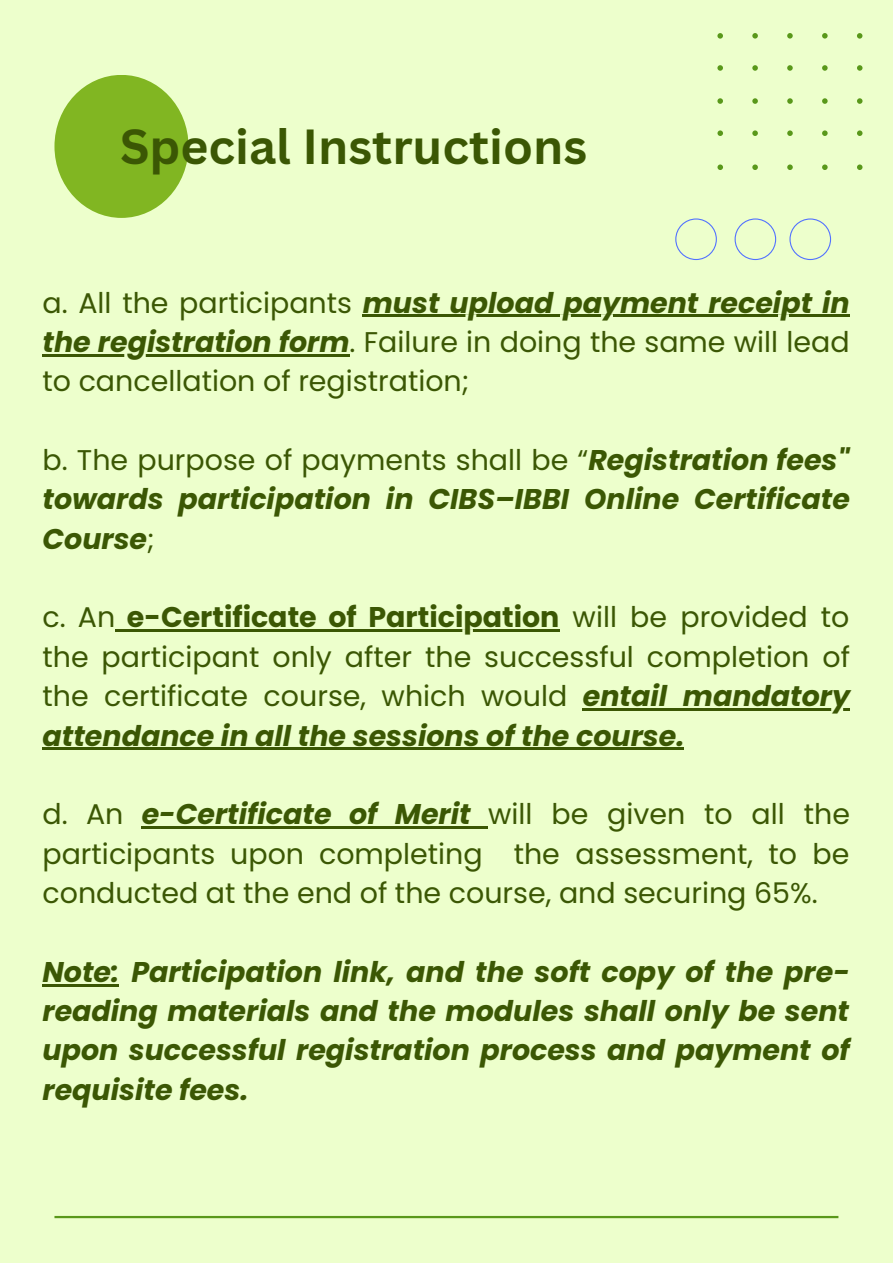
<style>
.page{position:relative;width:893px;height:1264px;background:#fff}
.page>*{position:absolute;margin:0;border:0;box-sizing:border-box;transform-origin:0 0}
.t1{font:700 48px "Canva Sans";color:#3b5704}
.t2{font:28.5px/39.3px "Poppins";color:#3b5704;text-align:justify}
.t3{font:italic 700 28.5px/39.3px "Poppins";color:#3b5704;text-align:justify}
.s1{font-weight:700;font-style:italic}
.s2{font-weight:400;font-style:normal}
.s3{font-weight:700}
</style>
<div class="page">
<div style="left:0;top:0;width:892px;height:1262px;background:#edffcc"></div>
<hr style="left:363px;top:315px;width:486px;height:2px;background:#3b5704">
<hr style="left:42px;top:354px;width:307px;height:2px;background:#3b5704">
<hr style="left:115px;top:629px;width:444px;height:3px;background:#3b5704">
<hr style="left:582px;top:708px;width:268px;height:2px;background:#3b5704">
<hr style="left:42px;top:747px;width:642px;height:3px;background:#3b5704">
<hr style="left:142px;top:826px;width:346px;height:2px;background:#3b5704">
<hr style="left:42px;top:983px;width:77px;height:3px;background:#3b5704">
<svg style="left:717px;top:33px;width:145px;height:137px"></svg>
<svg style="left:675px;top:218px;width:41px;height:42px"></svg>
<svg style="left:734px;top:218px;width:42px;height:42px"></svg>
<svg style="left:789px;top:218px;width:42px;height:42px"></svg>
<hr style="left:54px;top:1215px;width:784px;height:3px;background:#59981a">
<div style="left:54px;top:75px;width:134px;height:142px;background:#81b622;border-radius:50%"></div>
<h1 class="t1" style="left:120px;top:112px;width:468px">Special Instructions</h1>
<p class="t2" style="left:42px;top:283px;width:808px">a. All the participants <span class="s1">must upload payment receipt in the registration form</span>. Failure in doing the same will lead to cancellation of registration;</p>
<p class="t3" style="left:42px;top:440px;width:808px"><span class="s2">b. The purpose of payments shall be “</span>Registration fees" towards participation in CIBS–IBBI Online Certificate Course<span class="s2">;</span></p>
<p class="t2" style="left:42px;top:597px;width:809px">c. An <span class="s3">e-Certificate of Participation</span> will be provided to the participant only after the successful completion of the certificate course, which would <span class="s1">entail mandatory attendance in all the sessions of the course.</span></p>
<p class="t2" style="left:42px;top:794px;width:809px">d. An <span class="s1">e-Certificate of Merit</span> will be given to all the participants upon completing the assessment, to be conducted at the end of the course, and securing 65%.</p>
<p class="t3" style="left:42px;top:952px;width:808px">Note: Participation link, and the soft copy of the pre&shy;reading materials and the modules shall only be sent upon successful registration process and payment of requisite fees.</p>
</div>
